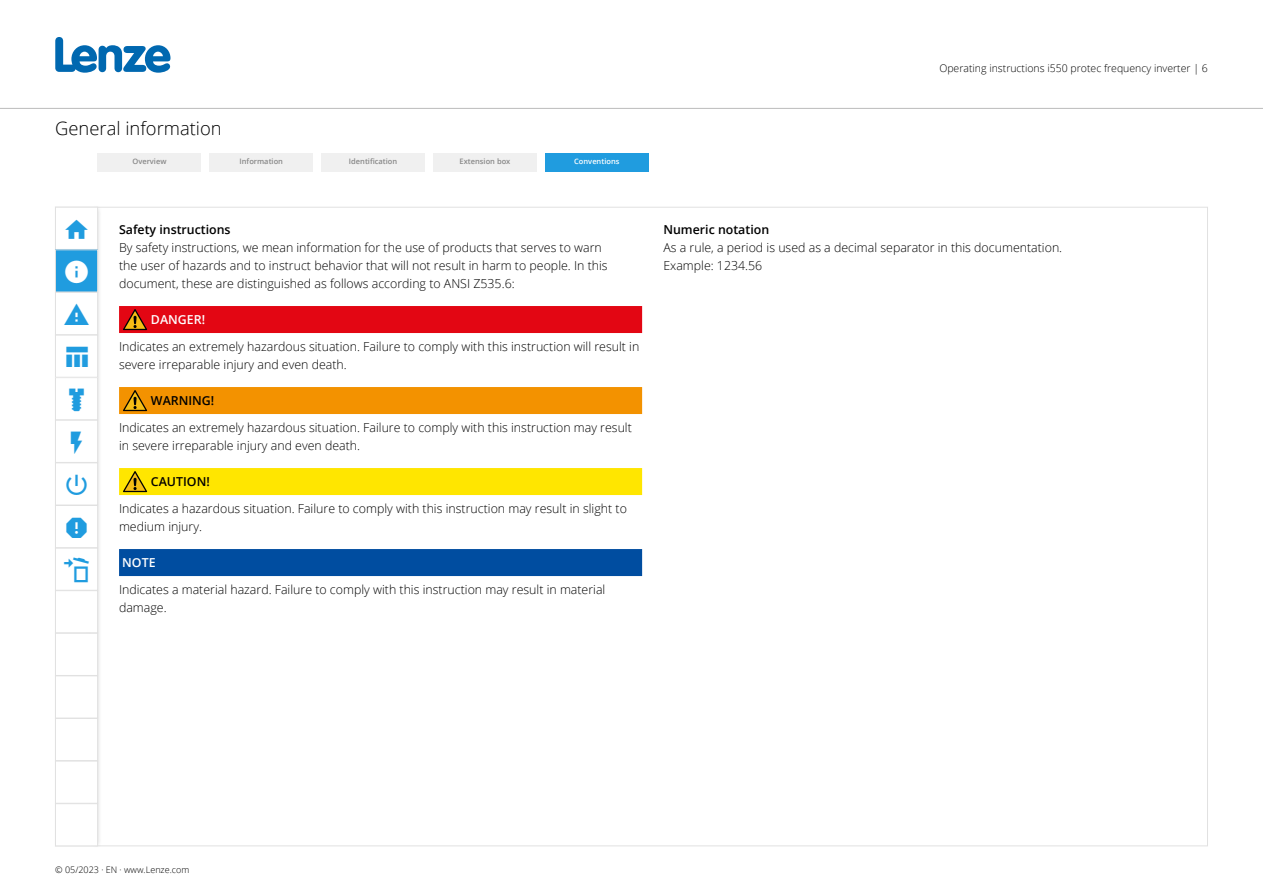
<style>
.page{position:relative;width:1263px;height:893px;background:#fff}
.page>*{position:absolute;margin:0;border:0;box-sizing:border-box;transform-origin:0 0}
.t1{font:300 18.3px "Open Sans";color:#000}
.t2{font:300 12.3px/18px "Open Sans";color:#000}
.t3{font:600 12.3px "Open Sans";color:#000}
.t4{font:600 12.3px "Open Sans";color:#fff}
.t5{font:300 10.5px "Open Sans";color:#000}
.t6{font:300 9px "Open Sans";color:#000}
.t7{font:600 7.5px "Open Sans";color:#878787}
.t8{font:600 7.5px "Open Sans";color:#fff}
</style>
<div class="page">
<div style="left:86px;top:204px;width:16px;height:645px;background:#f5f5f5"></div>
<svg style="left:55px;top:37px;width:115px;height:36px"></svg>
<hr style="left:0;top:108px;width:1263px;height:1px;background:#bbb">
<div style="left:55px;top:207px;width:43px;height:43px;border:1px solid #e1e1e1"></div>
<div style="left:55px;top:718px;width:43px;height:43px;background:#fff;border:1px solid #e1e1e1"></div>
<div style="left:55px;top:548px;width:43px;height:42px;border:1px solid #e1e1e1"></div>
<div style="left:55px;top:761px;width:43px;height:42px;background:#fff;border:1px solid #e1e1e1"></div>
<div style="left:55px;top:590px;width:43px;height:43px;background:#fff;border:1px solid #e1e1e1"></div>
<div style="left:55px;top:676px;width:43px;height:42px;background:#fff;border:1px solid #e1e1e1"></div>
<div style="left:55px;top:633px;width:43px;height:43px;background:#fff;border:1px solid #e1e1e1"></div>
<div style="left:55px;top:505px;width:43px;height:43px;border:1px solid #e1e1e1"></div>
<div style="left:55px;top:463px;width:43px;height:42px;border:1px solid #e1e1e1"></div>
<div style="left:55px;top:377px;width:43px;height:43px;border:1px solid #e1e1e1"></div>
<div style="left:55px;top:420px;width:43px;height:43px;border:1px solid #e1e1e1"></div>
<div style="left:55px;top:250px;width:43px;height:42px;background:#209cdf"></div>
<div style="left:55px;top:250px;width:43px;height:42px;border:1px solid #e1e1e1"></div>
<div style="left:55px;top:335px;width:43px;height:42px;border:1px solid #e1e1e1"></div>
<div style="left:55px;top:803px;width:43px;height:43px;background:#fff;border:1px solid #e1e1e1"></div>
<div style="left:321px;top:153px;width:104px;height:18px;background:#f0f0f0"></div>
<div style="left:210px;top:153px;width:103px;height:18px;background:#f0f0f0"></div>
<div style="left:98px;top:153px;width:103px;height:18px;background:#f0f0f0"></div>
<div style="left:433px;top:153px;width:104px;height:18px;background:#f0f0f0"></div>
<div style="left:545px;top:153px;width:103px;height:18px;background:#209cdf"></div>
<div style="left:55px;top:292px;width:43px;height:43px;border:1px solid #e1e1e1"></div>
<div style="left:119px;top:306px;width:523px;height:27px;background:#e30613"></div>
<div style="left:119px;top:387px;width:523px;height:27px;background:#f39200"></div>
<div style="left:119px;top:468px;width:523px;height:27px;background:#ffe600"></div>
<div style="left:119px;top:549px;width:523px;height:27px;background:#004da0"></div>
<svg style="left:123px;top:309px;width:24px;height:21px"></svg>
<svg style="left:123px;top:390px;width:24px;height:21px"></svg>
<svg style="left:123px;top:471px;width:24px;height:21px"></svg>
<svg style="left:64px;top:208px;width:33px;height:637px"></svg>
<h1 class="t1" style="left:55px;top:116px;width:168px">General information</h1>
<p class="t7" style="left:132px;top:157px;width:36px">Overview</p>
<p class="t7" style="left:240px;top:157px;width:45px">Information</p>
<p class="t7" style="left:349px;top:157px;width:50px">Identification</p>
<p class="t7" style="left:460px;top:157px;width:52px">Extension box</p>
<p class="t8" style="left:574px;top:157px;width:47px">Conventions</p>
<p class="t3" style="left:119px;top:221px;width:113px">Safety instructions</p>
<p class="t2" style="left:119px;top:238px;width:490px">By safety instructions, we mean information for the use of products that serves to warn the user of hazards and to instruct behavior that will not result in harm to people. In this document, these are distinguished as follows according to ANSI Z535.6:</p>
<p class="t4" style="left:151px;top:311px;width:56px">DANGER!</p>
<p class="t2" style="left:119px;top:337px;width:522px">Indicates an extremely hazardous situation. Failure to comply with this instruction will result in severe irreparable injury and even death.</p>
<p class="t3" style="left:151px;top:392px;width:65px">WARNING!</p>
<p class="t2" style="left:119px;top:418px;width:514px">Indicates an extremely hazardous situation. Failure to comply with this instruction may result in severe irreparable injury and even death.</p>
<p class="t3" style="left:151px;top:473px;width:60px">CAUTION!</p>
<p class="t2" style="left:119px;top:499px;width:509px">Indicates a hazardous situation. Failure to comply with this instruction may result in slight to medium injury.</p>
<p class="t4" style="left:122px;top:554px;width:35px">NOTE</p>
<p class="t2" style="left:119px;top:580px;width:488px">Indicates a material hazard. Failure to comply with this instruction may result in material damage.</p>
<p class="t5" style="left:939px;top:61px;width:270px">Operating instructions i550 protec frequency inverter | 6</p>
<p class="t3" style="left:663px;top:221px;width:107px">Numeric notation</p>
<p class="t2" style="left:663px;top:238px;width:400px">As a rule, a period is used as a decimal separator in this documentation.<br>Example: 1234.56</p>
<p class="t6" style="left:55px;top:864px;width:136px">© 05/2023 · EN · www.Lenze.com</p>
</div>
